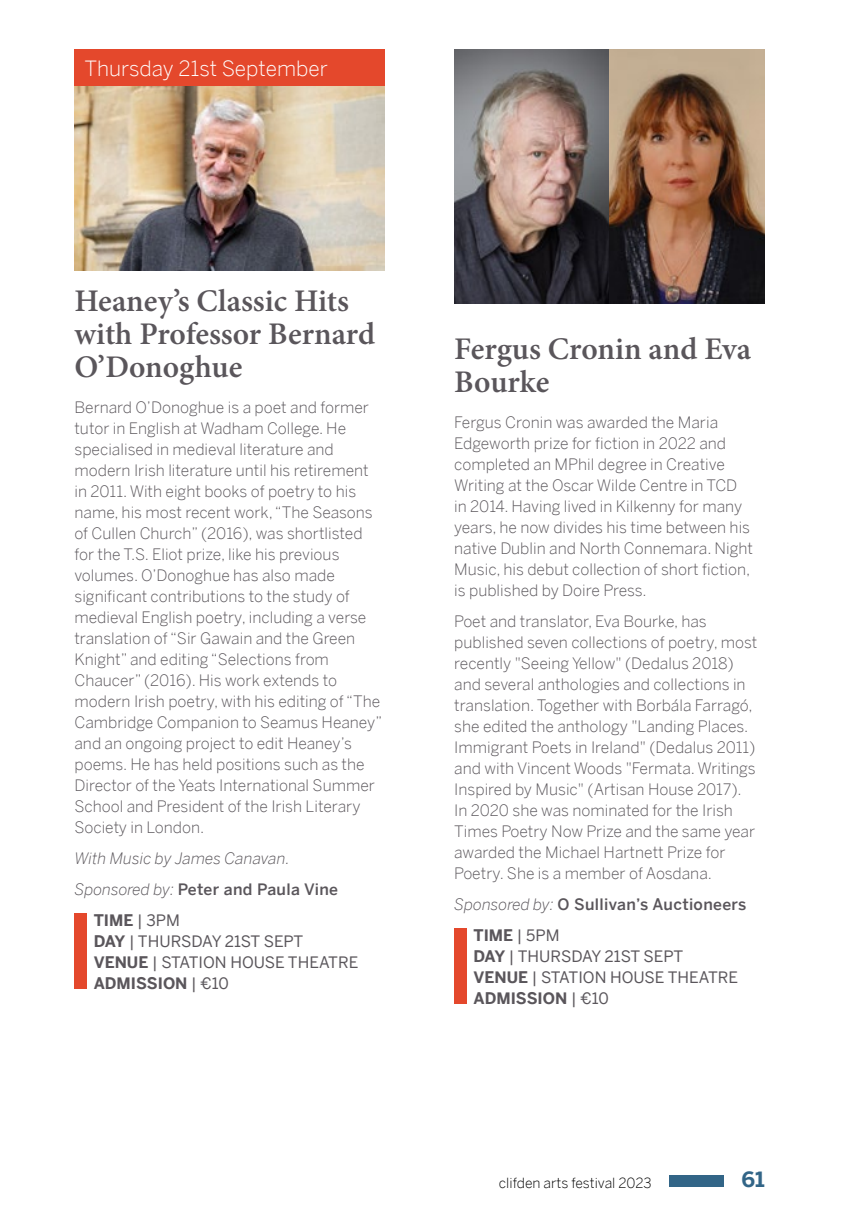
<style>
.page{position:relative;width:844px;height:1216px;background:#fff}
.page>*{position:absolute;margin:0;border:0;box-sizing:border-box;transform-origin:0 0}
.t1{font:600 31.5px/33.2px "Minion Pro";color:#5a565b}
.t2{font:300 21px "Benton Sans";color:#fff}
.t3{font:700 21px "Benton Sans";color:#326587}
.t4{font:300 15.75px/21px "Benton Sans";color:#5a565b}
.t5{font:15.75px/21px "Benton Sans";color:#5a565b}
.t6{font:500 15.75px/31px "Benton Sans";letter-spacing:.02em;color:#5a565b}
.t7{font:italic 300 15.75px "Benton Sans";color:#5a565b}
.t8{font:700 15.75px "Benton Sans";color:#5a565b}
.t9{font:300 14px "Benton Sans";color:#000}
.s1{font-weight:300;font-style:italic}
.s2{font-weight:400}
.s3{font-weight:700}
</style>
<div class="page">
<div style="left:668px;top:1175px;width:55px;height:11px;background:#326587"></div>
<img style="left:74px;top:86px;width:310px;height:184px">
<div style="left:74px;top:50px;width:310px;height:36px;background:#e4482c"></div>
<img style="left:454px;top:50px;width:310px;height:253px">
<div style="left:74px;top:913px;width:13px;height:76px;background:#e4482c"></div>
<div style="left:454px;top:928px;width:13px;height:76px;background:#e4482c"></div>
<h2 class="t2" style="left:84px;top:54px;width:245px">Thursday 21st September</h2>
<h1 class="t1" style="left:74px;top:284px;width:302px">Heaney’s Classic Hits with Professor Bernard<br>O’Donoghue</h1>
<p class="t4" style="left:74px;top:396px;width:309px">Bernard O’Donoghue is a poet and former tutor in English at Wadham College. He specialised in medieval literature and modern Irish literature until his retirement in 2011. With eight books of poetry to his name, his most recent work, “The Seasons of Cullen Church” (2016), was shortlisted for the T.S. Eliot prize, like his previous volumes. O’Donoghue has also made significant contributions to the study of medieval English poetry, including a verse translation of “Sir Gawain and the Green Knight” and editing “Selections from Chaucer” (2016). His work extends to modern Irish poetry, with his editing of “The Cambridge Companion to Seamus Heaney” and an ongoing project to edit Heaney’s poems. He has held positions such as the Director of the Yeats International Summer School and President of the Irish Literary Society in London.</p>
<p class="t7" style="left:74px;top:847px;width:217px">With Music by James Canavan.</p>
<p class="t6" style="left:74px;top:873px;width:265px"><span class="s1">Sponsored by:</span> Peter and Paula Vine</p>
<p class="t8" style="left:94px;top:908px;width:88px">TIME <span class="s2">| 3PM</span></p>
<p class="t5" style="left:94px;top:930px;width:266px"><span class="s3">DAY</span> | THURSDAY 21ST SEPT<br><span class="s3">VENUE</span> | STATION HOUSE THEATRE<br><span class="s3">ADMISSION</span> | €10</p>
<h1 class="t1" style="left:454px;top:332px;width:298px">Fergus Cronin and Eva<br>Bourke</h1>
<p class="t4" style="left:454px;top:411px;width:300px">Fergus Cronin was awarded the Maria Edgeworth prize for fiction in 2022 and completed an MPhil degree in Creative Writing at the Oscar Wilde Centre in TCD in 2014. Having lived in Kilkenny for many years, he now divides his time between his native Dublin and North Connemara. Night Music, his debut collection of short fiction, is published by Doire Press.</p>
<p class="t4" style="left:454px;top:610px;width:304px">Poet and translator, Eva Bourke, has published seven collections of poetry, most recently "Seeing Yellow" (Dedalus 2018) and several anthologies and collections in translation. Together with Borbála Farragó, she edited the anthology "Landing Places.<br>Immigrant Poets in Ireland" (Dedalus 2011) and with Vincent Woods "Fermata. Writings Inspired by Music" (Artisan House 2017).<br>In 2020 she was nominated for the Irish Times Poetry Now Prize and the same year awarded the Michael Hartnett Prize for Poetry. She is a member of Aosdana.</p>
<p class="t6" style="left:473px;top:888px;width:274px;text-indent:-19px"><span class="s1">Sponsored by:</span> O Sullivan’s Auctioneers<br><span class="s3">TIME</span> <span class="s2">| 5PM</span></p>
<p class="t5" style="left:473px;top:945px;width:266px"><span class="s3">DAY</span> | THURSDAY 21ST SEPT<br><span class="s3">VENUE</span> | STATION HOUSE THEATRE<br><span class="s3">ADMISSION</span> | €10</p>
<p class="t9" style="left:499px;top:1172px;width:154px">clifden arts festival 2023</p>
<h2 class="t3" style="left:741px;top:1164px;width:25px">61</h2>
</div>
